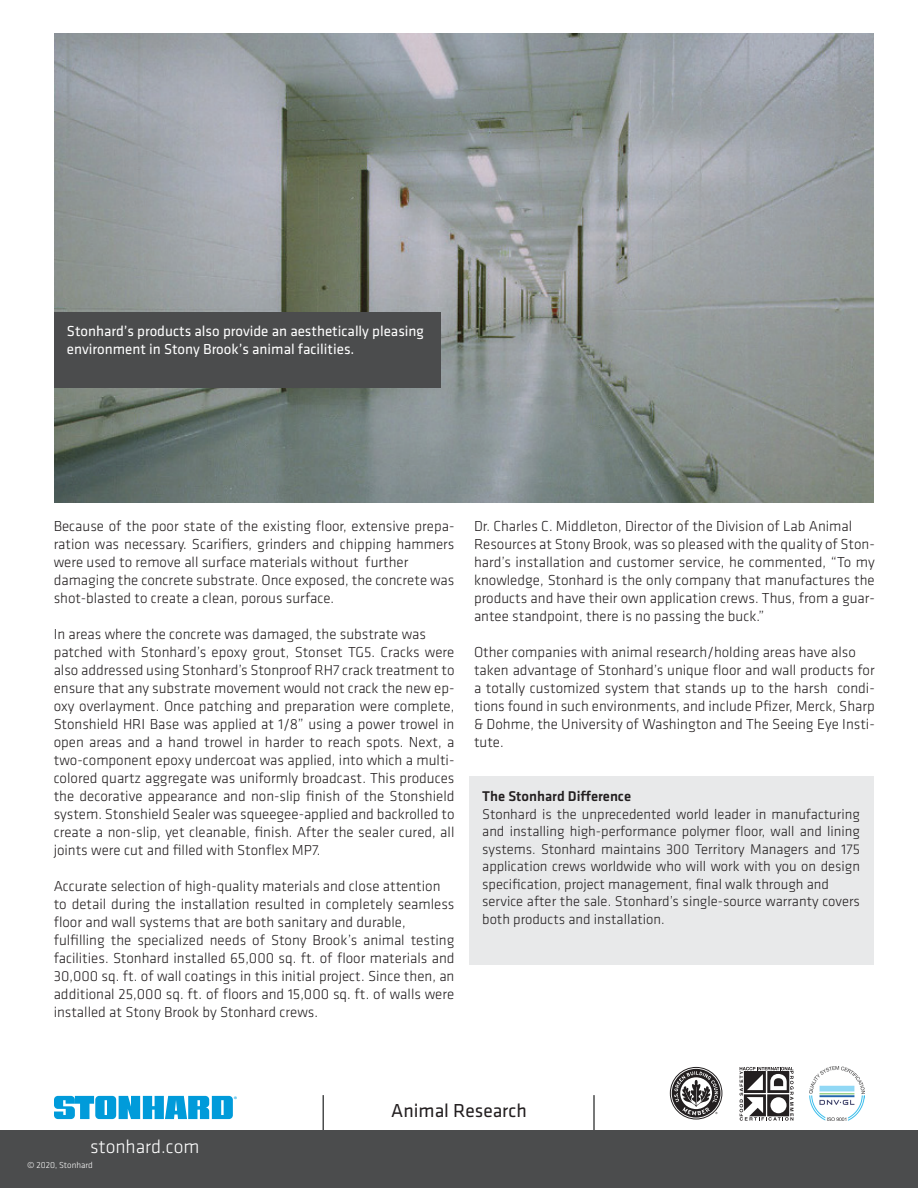
<style>
.page{position:relative;width:918px;height:1188px;background:#fff}
.page>*{position:absolute;margin:0;border:0;box-sizing:border-box;transform-origin:0 0}
.t1{font:19.5px "Klavika";color:#231f20}
.t2{font:300 19.5px "Klavika";color:#fff}
.t3{font:300 15px/18px "Klavika";color:#231f20}
.t4{font:15px/18px "Klavika";color:#fff}
.t5{font:300 14.7px/17.5px "Klavika";color:#231f20}
.t6{font:500 14.7px "Klavika";color:#231f20}
.t7{font:300 9px "Klavika";letter-spacing:-.005em;color:#fff}
.t8{font:8.1px "Myriad Pro";color:#009bda}
</style>
<div class="page">
<div style="left:0;top:1131px;width:918px;height:57px;background:#4b4c4d"></div>
<svg style="left:54px;top:1096px;width:179px;height:23px;background:#33aee1"></svg>
<hr style="left:322px;top:1095px;width:2px;height:40px;background:#4b4c4d">
<hr style="left:593px;top:1095px;width:2px;height:40px;background:#4b4c4d">
<svg style="left:670px;top:1067px;width:52px;height:53px"></svg>
<svg style="left:740px;top:1067px;width:54px;height:54px"></svg>
<img style="left:809px;top:1067px;width:56px;height:53px">
<div style="left:469px;top:777px;width:404px;height:188px;background:#e8e9ea"></div>
<img style="left:54px;top:33px;width:819px;height:469px">
<div style="left:54px;top:312px;width:387px;height:76px;background:#4b4c4d"></div>
<p class="t4" style="left:67px;top:322px;width:358px">Stonhard’s products also provide an aesthetically pleasing environment in Stony Brook’s animal facilities.</p>
<p class="t3" style="left:54px;top:517px;width:402px">Because of the poor state of the existing floor, extensive prepa&shy;ration was necessary. Scarifiers, grinders and chipping hammers were used to remove all surface materials without further damaging the concrete substrate. Once exposed, the concrete was shot-blasted to create a clean, porous surface.</p>
<p class="t3" style="left:54px;top:625px;width:402px">In areas where the concrete was damaged, the substrate was patched with Stonhard’s epoxy grout, Stonset TG5. Cracks were also addressed using Stonhard’s Stonproof RH7 crack treatment to ensure that any substrate movement would not crack the new ep&shy;oxy overlayment. Once patching and preparation were complete, Stonshield HRI Base was applied at 1/8” using a power trowel in open areas and a hand trowel in harder to reach spots. Next, a two-component epoxy undercoat was applied, into which a multi&shy;colored quartz aggregate was uniformly broadcast. This produces the decorative appearance and non-slip finish of the Stonshield system. Stonshield Sealer was squeegee-applied and backrolled to create a non-slip, yet cleanable, finish. After the sealer cured, all joints were cut and filled with Stonflex MP7.</p>
<p class="t3" style="left:54px;top:877px;width:402px">Accurate selection of high-quality materials and close attention to detail during the installation resulted in completely seamless floor and wall systems that are both sanitary and durable, fulfilling the specialized needs of Stony Brook’s animal testing facilities. Stonhard installed 65,000 sq. ft. of floor materials and 30,000 sq. ft. of wall coatings in this initial project. Since then, an additional 25,000 sq. ft. of floors and 15,000 sq. ft. of walls were installed at Stony Brook by Stonhard crews.</p>
<p class="t3" style="left:474px;top:517px;width:402px">Dr. Charles C. Middleton, Director of the Division of Lab Animal Resources at Stony Brook, was so pleased with the quality of Ston&shy;hard’s installation and customer service, he commented, “To my knowledge, Stonhard is the only company that manufactures the products and have their own application crews. Thus, from a guar&shy;antee standpoint, there is no passing the buck.”</p>
<p class="t3" style="left:474px;top:643px;width:402px">Other companies with animal research/holding areas have also taken advantage of Stonhard’s unique floor and wall products for a totally customized system that stands up to the harsh condi&shy;tions found in such environments, and include Pfizer, Merck, Sharp &amp; Dohme, the University of Washington and The Seeing Eye Insti&shy;tute.</p>
<p class="t6" style="left:482px;top:786px;width:150px">The Stonhard Difference</p>
<p class="t5" style="left:482px;top:805px;width:379px">Stonhard is the unprecedented world leader in manufacturing and installing high-performance polymer floor, wall and lining systems. Stonhard maintains 300 Territory Managers and 175 application crews worldwide who will work with you on design specification, project management, final walk through and service after the sale. Stonhard’s single-source warranty covers both products and installation.</p>
<p class="t8" style="left:234px;top:1094px;width:5px">®</p>
<h1 class="t2" style="left:90px;top:1135px;width:111px">stonhard.com</h1>
<p class="t7" style="left:27px;top:1159px;width:67px">© 2020, Stonhard</p>
<h1 class="t1" style="left:391px;top:1098px;width:137px">Animal Research</h1>
</div>
